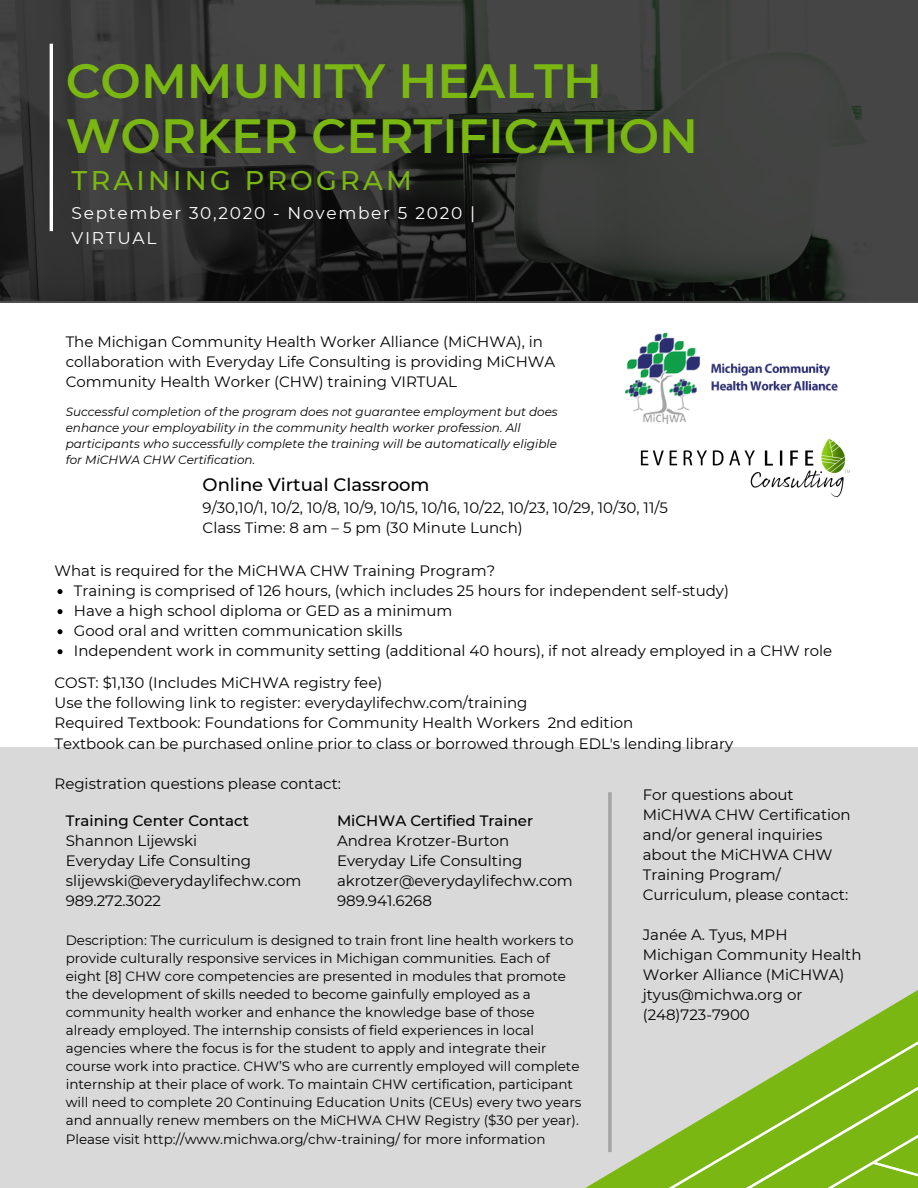
<style>
.page{position:relative;width:918px;height:1188px;background:#fff}
.page>*{position:absolute;margin:0;border:0;box-sizing:border-box;transform-origin:0 0}
.t1{font:600 48px/54.8px "Montserrat";color:#7ab712}
.t2{font:500 27px "Montserrat";letter-spacing:.12em;color:#7ab712}
.t3{font:500 18px "Montserrat";color:#000}
.t4{font:16.95px/25.2px "Montserrat";letter-spacing:.1em;color:#fff}
.t5{font:15px/20.1px "Montserrat";color:#000}
.t6{font:500 15px "Montserrat";color:#000}
.t7{font:13.5px/18px "Montserrat";color:#000}
.t8{font:italic 12px/16px "Montserrat";color:#000}
</style>
<div class="page">
<svg style="left:0;top:0;width:918px;height:303px;fill:#3d3f3d"></svg>
<div style="left:0;top:748px;width:917px;height:440px;background:#d9d9d9"></div>
<img style="left:640px;top:438px;width:210px;height:60px">
<img style="left:625px;top:333px;width:213px;height:90px">
<svg style="left:58px;top:589px;width:5px;height:5px"></svg>
<svg style="left:58px;top:609px;width:5px;height:5px"></svg>
<svg style="left:58px;top:629px;width:5px;height:5px"></svg>
<svg style="left:58px;top:649px;width:5px;height:5px"></svg>
<svg style="left:608px;top:792px;width:4px;height:188px"></svg>
<svg style="left:585px;top:980px;width:333px;height:208px"></svg>
<svg style="left:50px;top:44px;width:3px;height:187px"></svg>
<img style="left:668px;top:999px;width:250px;height:189px">
<h1 class="t1" style="left:66px;top:54px;width:634px">COMMUNITY HEALTH<br>WORKER CERTIFICATION</h1>
<h2 class="t2" style="left:72px;top:164px;width:342px">TRAINING PROGRAM</h2>
<p class="t4" style="left:72px;top:200px;width:405px">September 30,2020 - November 5 2020 |<br>VIRTUAL</p>
<p class="t5" style="left:66px;top:331px;width:491px">The Michigan Community Health Worker Alliance (MiCHWA), in collaboration with Everyday Life Consulting is providing MiCHWA<br>Community Health Worker (CHW) training VIRTUAL</p>
<p class="t8" style="left:66px;top:404px;width:494px">Successful completion of the program does not guarantee employment but does enhance your employability in the community health worker profession. All participants who successfully complete the training will be automatically eligible for MiCHWA CHW Certification.</p>
<p class="t3" style="left:203px;top:474px;width:228px">Online Virtual Classroom</p>
<p class="t5" style="left:203px;top:498px;width:467px">9/30,10/1, 10/2, 10/8, 10/9, 10/15, 10/16, 10/22, 10/23, 10/29, 10/30, 11/5<br>Class Time: 8 am – 5 pm (30 Minute Lunch)</p>
<p class="t5" style="left:55px;top:561px;width:442px">What is required for the MiCHWA CHW Training Program?</p>
<p class="t5" style="left:74px;top:581px;width:760px">Training is comprised of 126 hours, (which includes 25 hours for independent self-study)<br>Have a high school diploma or GED as a minimum<br>Good oral and written communication skills<br>Independent work in community setting (additional 40 hours), if not already employed in a CHW role</p>
<p class="t5" style="left:55px;top:673px;width:680px">COST: $1,130 (Includes MiCHWA registry fee)<br>Use the following link to register: everydaylifechw.com/training<br>Required Textbook: Foundations for Community Health Workers 2nd edition<br>Textbook can be purchased online prior to class or borrowed through EDL's lending library</p>
<p class="t5" style="left:55px;top:773px;width:288px">Registration questions please contact:</p>
<p class="t5" style="left:643px;top:784px;width:210px">For questions about<br>MiCHWA CHW Certification and/or general inquiries about the MiCHWA CHW<br>Training Program/<br>Curriculum, please contact:</p>
<p class="t6" style="left:66px;top:811px;width:185px">Training Center Contact</p>
<p class="t5" style="left:66px;top:830px;width:237px">Shannon Lijewski<br>Everyday Life Consulting slijewski@everydaylifechw.com<br>989.272.3022</p>
<p class="t6" style="left:337px;top:811px;width:198px">MiCHWA Certified Trainer</p>
<p class="t5" style="left:337px;top:830px;width:237px">Andrea Krotzer-Burton<br>Everyday Life Consulting akrotzer@everydaylifechw.com<br>989.941.6268</p>
<p class="t7" style="left:66px;top:931px;width:517px">Description: The curriculum is designed to train front line health workers to provide culturally responsive services in Michigan communities. Each of eight [8] CHW core competencies are presented in modules that promote the development of skills needed to become gainfully employed as a community health worker and enhance the knowledge base of those already employed. The internship consists of field experiences in local agencies where the focus is for the student to apply and integrate their course work into practice. CHW’S who are currently employed will complete internship at their place of work. To maintain CHW certification, participant will need to complete 20 Continuing Education Units (CEUs) every two years and annually renew members on the MiCHWA CHW Registry ($30 per year).<br>Please visit http://www.michwa.org/chw-training/ for more information</p>
<p class="t5" style="left:643px;top:925px;width:220px">Janée A. Tyus, MPH<br>Michigan Community Health<br>Worker Alliance (MiCHWA) jtyus@michwa.org or (248)723-7900</p>
</div>
